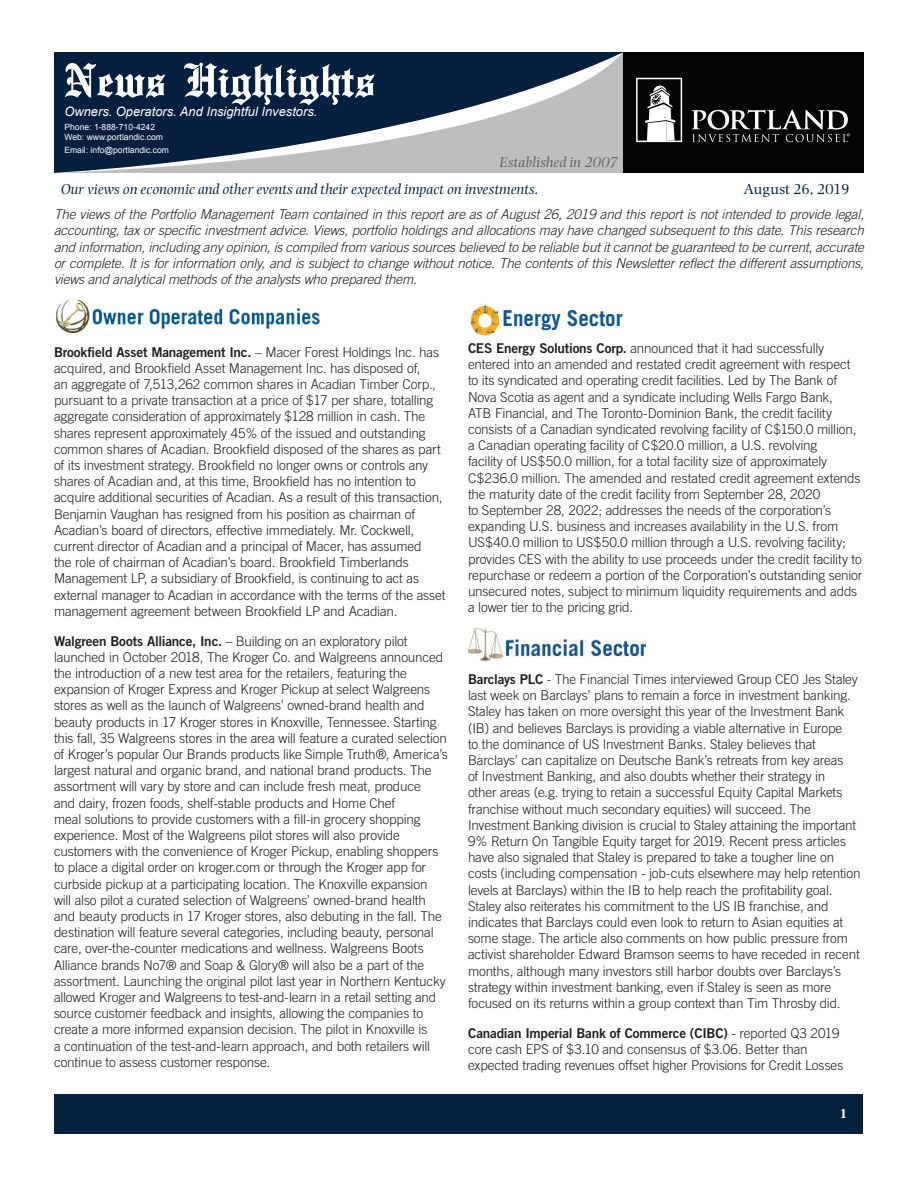
<style>
.page{position:relative;width:918px;height:1188px;background:#fff}
.page>*{position:absolute;margin:0;border:0;box-sizing:border-box;transform-origin:0 0}
.t1{font:500 51px "English Towne";color:#fff}
.t2{font:700 21.9px "Trade Gothic";color:#0b5793;scale:.96 1}
.t3{font:italic 15px "Photina";color:#04213e}
.t4{font:italic 15px "Photina";color:#636366}
.t5{font:15px "Photina";letter-spacing:-.015em;color:#04213e}
.Article_-_Body{font:300 13.5px/16.2px "Trade Gothic";letter-spacing:-.015em;color:#231f20}
.t6{font:italic 300 13.5px/16.2px "Trade Gothic";letter-spacing:-.01em;color:#231f20;text-align:justify}
.t7{font:700 13.5px "Times";color:#fff}
.t8{font:italic 12.9px "Arial";color:#fff}
.t9{font:8.55px/10.4px "Arial";color:#fff}
.s1{font-family:"Trade Gothic Bold Two";font-weight:400}
</style>
<div class="page">
<div style="left:606px;top:52px;width:258px;height:121px;background:#040503"></div>
<div style="left:55px;top:1094px;width:808px;height:39px;background:#04213e"></div>
<svg style="left:54px;top:53px;width:569px;height:120px;background:#4d5d71"></svg>
<svg style="left:636px;top:78px;width:46px;height:64px"></svg>
<svg style="left:691px;top:110px;width:159px;height:32px"></svg>
<img style="left:56px;top:301px;width:263px;height:31px">
<svg style="left:468px;top:303px;width:34px;height:33px"></svg>
<img style="left:468px;top:628px;width:177px;height:32px">
<h1 class="t1" style="left:64px;top:51px;width:312px">News Highlights</h1>
<p class="t8" style="left:64px;top:103px;width:255px">Owners. Operators. And Insightful Investors.</p>
<p class="t9" style="left:64px;top:122px;width:100px">Phone: 1-888-710-4242<br>Web: www.portlandic.com</p>
<p class="t9" style="left:64px;top:145px;width:106px">Email: info@portlandic.com</p>
<p class="t4" style="left:499px;top:153px;width:120px">Established in 2007</p>
<p class="t3" style="left:61px;top:181px;width:479px">Our views on economic and other events and their expected impact on investments.</p>
<p class="t5" style="left:743px;top:180px;width:108px">August 26, 2019</p>
<p class="t6" style="left:54px;top:206px;width:812px">The views of the Portfolio Management Team contained in this report are as of August 26, 2019 and this report is not intended to provide legal, accounting, tax or specific investment advice. Views, portfolio holdings and allocations may have changed subsequent to this date. This research and information, including any opinion, is compiled from various sources believed to be reliable but it cannot be guaranteed to be current, accurate or complete. It is for information only, and is subject to change without notice. The contents of this Newsletter reflect the different assumptions, views and analytical methods of the analysts who prepared them.</p>
<p class="Article_-_Body" style="left:54px;top:344px;width:393px"><span class="s1">Brookfield Asset Management Inc.</span> – Macer Forest Holdings Inc. has acquired, and Brookfield Asset Management Inc. has disposed of,<br>an aggregate of 7,513,262 common shares in Acadian Timber Corp., pursuant to a private transaction at a price of $17 per share, totalling aggregate consideration of approximately $128 million in cash. The shares represent approximately 45% of the issued and outstanding common shares of Acadian. Brookfield disposed of the shares as part of its investment strategy. Brookfield no longer owns or controls any shares of Acadian and, at this time, Brookfield has no intention to acquire additional securities of Acadian. As a result of this transaction, Benjamin Vaughan has resigned from his position as chairman of Acadian’s board of directors, effective immediately. Mr. Cockwell, current director of Acadian and a principal of Macer, has assumed<br>the role of chairman of Acadian’s board. Brookfield Timberlands Management LP, a subsidiary of Brookfield, is continuing to act as external manager to Acadian in accordance with the terms of the asset management agreement between Brookfield LP and Acadian.</p>
<p class="Article_-_Body" style="left:54px;top:632px;width:395px"><span class="s1">Walgreen Boots Alliance, Inc.</span> – Building on an exploratory pilot launched in October 2018, The Kroger Co. and Walgreens announced the introduction of a new test area for the retailers, featuring the expansion of Kroger Express and Kroger Pickup at select Walgreens stores as well as the launch of Walgreens’ owned-brand health and beauty products in 17 Kroger stores in Knoxville, Tennessee. Starting this fall, 35 Walgreens stores in the area will feature a curated selection of Kroger’s popular Our Brands products like Simple Truth®, America’s largest natural and organic brand, and national brand products. The assortment will vary by store and can include fresh meat, produce<br>and dairy, frozen foods, shelf-stable products and Home Chef<br>meal solutions to provide customers with a fill-in grocery shopping experience. Most of the Walgreens pilot stores will also provide customers with the convenience of Kroger Pickup, enabling shoppers to place a digital order on kroger.com or through the Kroger app for curbside pickup at a participating location. The Knoxville expansion will also pilot a curated selection of Walgreens’ owned-brand health and beauty products in 17 Kroger stores, also debuting in the fall. The destination will feature several categories, including beauty, personal care, over-the-counter medications and wellness. Walgreens Boots Alliance brands No7® and Soap &amp; Glory® will also be a part of the assortment. Launching the original pilot last year in Northern Kentucky allowed Kroger and Walgreens to test-and-learn in a retail setting and source customer feedback and insights, allowing the companies to create a more informed expansion decision. The pilot in Knoxville is<br>a continuation of the test-and-learn approach, and both retailers will continue to assess customer response.</p>
<h2 class="t2" style="left:503px;top:305px;width:127px">Energy Sector</h2>
<p class="Article_-_Body" style="left:468px;top:340px;width:396px"><span class="s1">CES Energy Solutions Corp.</span> announced that it had successfully entered into an amended and restated credit agreement with respect to its syndicated and operating credit facilities. Led by The Bank of Nova Scotia as agent and a syndicate including Wells Fargo Bank,<br>ATB Financial, and The Toronto-Dominion Bank, the credit facility consists of a Canadian syndicated revolving facility of C$150.0 million, a Canadian operating facility of C$20.0 million, a U.S. revolving<br>facility of US$50.0 million, for a total facility size of approximately C$236.0 million. The amended and restated credit agreement extends the maturity date of the credit facility from September 28, 2020<br>to September 28, 2022; addresses the needs of the corporation’s expanding U.S. business and increases availability in the U.S. from US$40.0 million to US$50.0 million through a U.S. revolving facility; provides CES with the ability to use proceeds under the credit facility to repurchase or redeem a portion of the Corporation’s outstanding senior unsecured notes, subject to minimum liquidity requirements and adds a lower tier to the pricing grid.</p>
<p class="Article_-_Body" style="left:468px;top:671px;width:394px"><span class="s1">Barclays PLC</span> - The Financial Times interviewed Group CEO Jes Staley last week on Barclays’ plans to remain a force in investment banking.<br>Staley has taken on more oversight this year of the Investment Bank (IB) and believes Barclays is providing a viable alternative in Europe<br>to the dominance of US Investment Banks. Staley believes that Barclays’ can capitalize on Deutsche Bank’s retreats from key areas<br>of Investment Banking, and also doubts whether their strategy in<br>other areas (e.g. trying to retain a successful Equity Capital Markets franchise without much secondary equities) will succeed. The Investment Banking division is crucial to Staley attaining the important 9% Return On Tangible Equity target for 2019. Recent press articles have also signaled that Staley is prepared to take a tougher line on costs (including compensation - job-cuts elsewhere may help retention levels at Barclays) within the IB to help reach the profitability goal.<br>Staley also reiterates his commitment to the US IB franchise, and indicates that Barclays could even look to return to Asian equities at some stage. The article also comments on how public pressure from activist shareholder Edward Bramson seems to have receded in recent months, although many investors still harbor doubts over Barclays’s strategy within investment banking, even if Staley is seen as more focused on its returns within a group context than Tim Throsby did.</p>
<p class="Article_-_Body" style="left:468px;top:1025px;width:377px"><span class="s1">Canadian Imperial Bank of Commerce (CIBC)</span> - reported Q3 2019 core cash EPS of $3.10 and consensus of $3.06. Better than expected trading revenues offset higher Provisions for Credit Losses</p>
<p class="t7" style="left:840px;top:1100px;width:8px">1</p>
</div>
